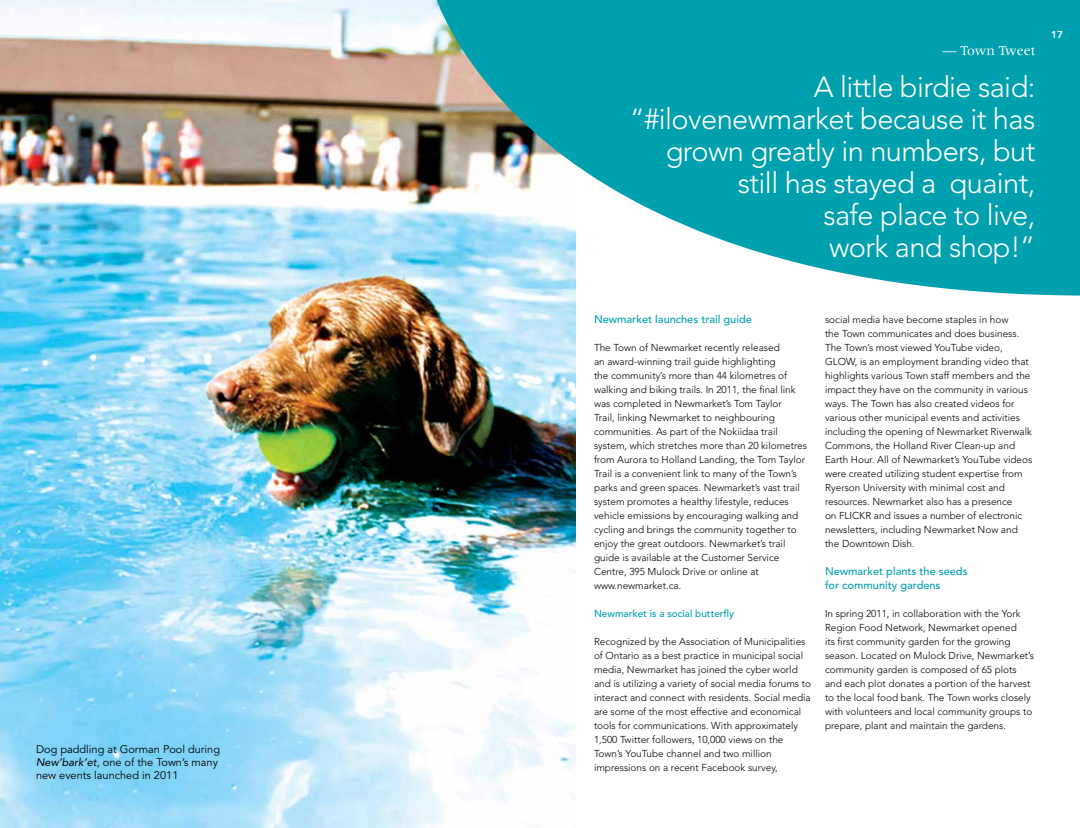
<style>
.page{position:relative;width:1080px;height:828px;background:#fff}
.page>*{position:absolute;margin:0;border:0;box-sizing:border-box;transform-origin:0 0}
.t1{font:300 29px/32px "Avenir";letter-spacing:-.02em;color:#fff;text-align:right}
.t2{font:14px "Meridien";color:#fff}
.t3{font:11px/13px "Avenir";color:#000}
.t4{font:500 11px/14px "Avenir";color:#00a0af}
.t5{font:300 10px/14px "Avenir";color:#000}
.t6{font:500 10px "Avenir";color:#00a0af}
.t7{font:800 10px "Avenir";color:#fff}
.s1{font-style:italic}
</style>
<div class="page">
<img style="left:0;top:0;width:576px;height:828px">
<svg style="left:433px;top:0;width:647px;height:296px;background:#36b0bb"></svg>
<p class="t3" style="left:36px;top:743px;width:186px">Dog paddling at Gorman Pool during<br><span class="s1">New’bark’et</span>, one of the Town’s many new events launched in 2011</p>
<h2 class="t2" style="left:943px;top:42px;width:94px">— Town Tweet</h2>
<h1 class="t1" style="left:630px;top:71px;width:407px">A little birdie said: “#ilovenewmarket because it has grown greatly in numbers, but still has stayed a quaint,<br>safe place to live,<br>work and shop!”</h1>
<p class="t7" style="left:1051px;top:29px;width:13px">17</p>
<p class="t4" style="left:594px;top:312px;width:159px">Newmarket launches trail guide</p>
<p class="t5" style="left:594px;top:341px;width:215px">The Town of Newmarket recently released<br>an award-winning trail guide highlighting<br>the community’s more than 44 kilometres of walking and biking trails. In 2011, the final link was completed in Newmarket’s Tom Taylor<br>Trail, linking Newmarket to neighbouring communities. As part of the Nokiidaa trail system, which stretches more than 20 kilometres from Aurora to Holland Landing, the Tom Taylor Trail is a convenient link to many of the Town’s parks and green spaces. Newmarket’s vast trail system promotes a healthy lifestyle, reduces vehicle emissions by encouraging walking and cycling and brings the community together to enjoy the great outdoors. Newmarket’s trail guide is available at the Customer Service Centre, 395 Mulock Drive or online at www.newmarket.ca.</p>
<p class="t6" style="left:594px;top:608px;width:142px">Newmarket is a social butterfly</p>
<p class="t5" style="left:594px;top:635px;width:219px">Recognized by the Association of Municipalities of Ontario as a best practice in municipal social media, Newmarket has joined the cyber world and is utilizing a variety of social media forums to interact and connect with residents. Social media are some of the most effective and economical tools for communications. With approximately 1,500 Twitter followers, 10,000 views on the Town’s YouTube channel and two million impressions on a recent Facebook survey,</p>
<p class="t5" style="left:825px;top:313px;width:209px">social media have become staples in how<br>the Town communicates and does business.<br>The Town’s most viewed YouTube video, GLOW, is an employment branding video that highlights various Town staff members and the impact they have on the community in various ways. The Town has also created videos for various other municipal events and activities including the opening of Newmarket Riverwalk Commons, the Holland River Clean-up and Earth Hour. All of Newmarket’s YouTube videos were created utilizing student expertise from Ryerson University with minimal cost and resources. Newmarket also has a presence<br>on FLICKR and issues a number of electronic newsletters, including Newmarket Now and the Downtown Dish.</p>
<p class="t4" style="left:825px;top:564px;width:144px">Newmarket plants the seeds for community gardens</p>
<p class="t5" style="left:825px;top:607px;width:211px">In spring 2011, in collaboration with the York Region Food Network, Newmarket opened<br>its first community garden for the growing season. Located on Mulock Drive, Newmarket’s community garden is composed of 65 plots and each plot donates a portion of the harvest to the local food bank. The Town works closely with volunteers and local community groups to prepare, plant and maintain the gardens.</p>
</div>
